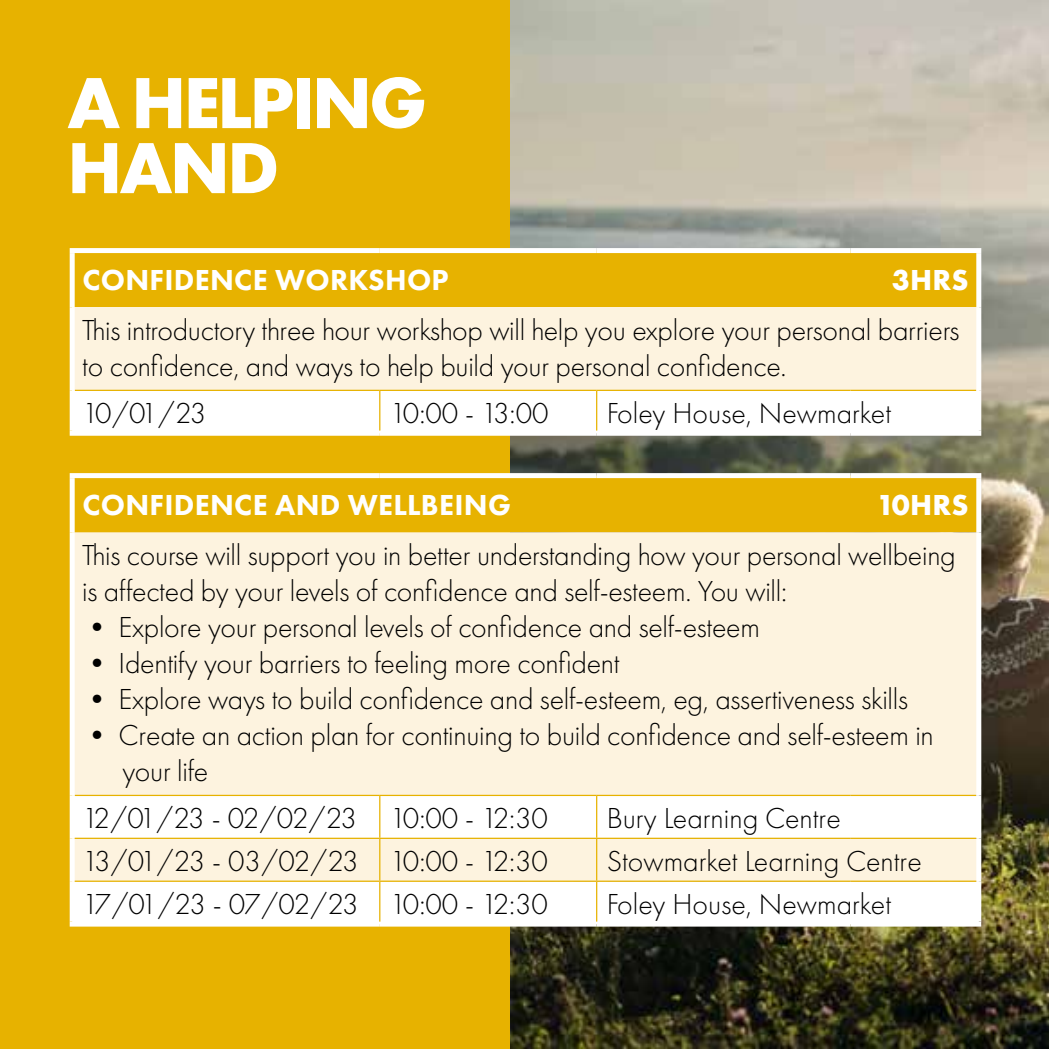
<style>
.page{position:relative;width:1049px;height:1049px;background:#fff}
.page>*{position:absolute;margin:0;border:0;box-sizing:border-box;transform-origin:0 0}
.t1{font:700 75px/65px "Futura PT";letter-spacing:-.04em;color:#fff}
.t2{font:300 30px/36px "Futura PT";letter-spacing:-.01em;color:#000}
.t3{font:300 30px "Futura PT";letter-spacing:-.05em;color:#000}
.t4{font:800 30px "Futura PT";letter-spacing:.01em;color:#fff}
.t5{font:700 30px "Futura PT";letter-spacing:.01em;color:#fff}
</style>
<div class="page">
<img style="left:509px;top:0;width:540px;height:1049px">
<div style="left:0;top:0;width:509px;height:1049px;background:#e7b200"></div>
<div style="left:75px;top:478px;width:901px;height:54px;background:#e7b200"></div>
<div style="left:75px;top:532px;width:901px;height:263px;background:#fdf3df"></div>
<svg style="left:75px;top:796px;width:901px;height:125px"></svg>
<hr style="left:380px;top:795px;width:217px;height:1px;background:#e7b200">
<hr style="left:597px;top:795px;width:253px;height:1px;background:#e7b200">
<hr style="left:850px;top:795px;width:126px;height:1px;background:#e7b200">
<div style="left:70px;top:921px;width:310px;height:5px;background:#fff"></div>
<div style="left:380px;top:921px;width:217px;height:5px;background:#fff"></div>
<div style="left:597px;top:921px;width:253px;height:5px;background:#fff"></div>
<div style="left:850px;top:921px;width:131px;height:5px;background:#fff"></div>
<div style="left:70px;top:473px;width:310px;height:5px;background:#fff"></div>
<div style="left:70px;top:478px;width:5px;height:54px;background:#fff"></div>
<div style="left:380px;top:473px;width:217px;height:5px;background:#fff"></div>
<div style="left:597px;top:473px;width:253px;height:5px;background:#fff"></div>
<div style="left:850px;top:473px;width:131px;height:5px;background:#fff"></div>
<div style="left:976px;top:478px;width:5px;height:54px;background:#fff"></div>
<div style="left:70px;top:532px;width:5px;height:263px;background:#fff"></div>
<div style="left:976px;top:532px;width:5px;height:263px;background:#fff"></div>
<div style="left:70px;top:795px;width:5px;height:43px;background:#fff"></div>
<div style="left:976px;top:795px;width:5px;height:43px;background:#fff"></div>
<div style="left:70px;top:838px;width:5px;height:43px;background:#fff"></div>
<div style="left:976px;top:838px;width:5px;height:43px;background:#fff"></div>
<div style="left:70px;top:881px;width:5px;height:40px;background:#fff"></div>
<div style="left:976px;top:881px;width:5px;height:40px;background:#fff"></div>
<hr style="left:379px;top:796px;width:1px;height:42px;background:#e7b200">
<hr style="left:596px;top:796px;width:1px;height:42px;background:#e7b200">
<hr style="left:75px;top:838px;width:305px;height:1px;background:#e7b200">
<hr style="left:380px;top:838px;width:217px;height:1px;background:#e7b200">
<hr style="left:379px;top:839px;width:1px;height:41px;background:#e7b200">
<hr style="left:597px;top:838px;width:253px;height:1px;background:#e7b200">
<hr style="left:596px;top:839px;width:1px;height:41px;background:#e7b200">
<hr style="left:850px;top:838px;width:126px;height:1px;background:#e7b200">
<hr style="left:75px;top:880px;width:305px;height:2px;background:#e7b200">
<hr style="left:380px;top:880px;width:217px;height:2px;background:#e7b200">
<hr style="left:379px;top:882px;width:1px;height:39px;background:#e7b200">
<hr style="left:597px;top:880px;width:253px;height:2px;background:#e7b200">
<hr style="left:596px;top:882px;width:1px;height:39px;background:#e7b200">
<hr style="left:850px;top:880px;width:126px;height:2px;background:#e7b200">
<div style="left:75px;top:253px;width:901px;height:54px;background:#e7b200"></div>
<div style="left:72px;top:307px;width:907px;height:83px;background:#fdf3df"></div>
<svg style="left:75px;top:391px;width:901px;height:40px"></svg>
<hr style="left:380px;top:390px;width:217px;height:1px;background:#e7b200">
<hr style="left:597px;top:390px;width:253px;height:1px;background:#e7b200">
<hr style="left:850px;top:390px;width:126px;height:1px;background:#e7b200">
<hr style="left:379px;top:391px;width:1px;height:40px;background:#e7b200">
<hr style="left:596px;top:391px;width:1px;height:40px;background:#e7b200">
<div style="left:70px;top:431px;width:310px;height:5px;background:#fff"></div>
<div style="left:380px;top:431px;width:217px;height:5px;background:#fff"></div>
<div style="left:597px;top:431px;width:253px;height:5px;background:#fff"></div>
<div style="left:850px;top:431px;width:131px;height:5px;background:#fff"></div>
<div style="left:70px;top:248px;width:310px;height:5px;background:#fff"></div>
<div style="left:70px;top:253px;width:5px;height:54px;background:#fff"></div>
<div style="left:380px;top:248px;width:217px;height:5px;background:#fff"></div>
<div style="left:597px;top:248px;width:253px;height:5px;background:#fff"></div>
<div style="left:850px;top:248px;width:131px;height:5px;background:#fff"></div>
<div style="left:976px;top:253px;width:5px;height:54px;background:#fff"></div>
<div style="left:70px;top:307px;width:5px;height:83px;background:#fff"></div>
<div style="left:976px;top:307px;width:5px;height:83px;background:#fff"></div>
<div style="left:70px;top:390px;width:5px;height:41px;background:#fff"></div>
<div style="left:976px;top:390px;width:5px;height:41px;background:#fff"></div>
<h1 class="t1" style="left:67px;top:69px;width:361px">A HELPING<br>HAND</h1>
<p class="t4" style="left:82px;top:262px;width:368px">CONFIDENCE WORKSHOP</p>
<p class="t5" style="left:892px;top:261px;width:78px">3HRS</p>
<p class="t2" style="left:82px;top:312px;width:879px">This introductory three hour workshop will help you explore your personal barriers to confidence, and ways to help build your personal confidence.</p>
<p class="t2" style="left:82px;top:395px;width:126px">10/01/23</p>
<p class="t2" style="left:390px;top:395px;width:160px">10:00 - 13:00</p>
<p class="t2" style="left:607px;top:395px;width:286px">Foley House, Newmarket</p>
<p class="t4" style="left:82px;top:487px;width:430px">CONFIDENCE AND WELLBEING</p>
<p class="t5" style="left:876px;top:486px;width:94px">10HRS</p>
<p class="t2" style="left:82px;top:537px;width:875px">This course will support you in better understanding how your personal wellbeing is affected by your levels of confidence and self-esteem. You will:</p>
<p class="t2" style="left:82px;top:609px;width:679px">• Explore your personal levels of confidence and self-esteem</p>
<p class="t2" style="left:82px;top:645px;width:539px">• Identify your barriers to feeling more confident</p>
<p class="t2" style="left:82px;top:681px;width:827px">• Explore ways to build confidence and self-esteem, eg, assertiveness skills</p>
<p class="t2" style="left:122px;top:717px;width:813px;text-indent:-40px">• Create an action plan for continuing to build confidence and self-esteem in your life</p>
<p class="t3" style="left:82px;top:801px;width:467px">12/01/23 - 02/02/23 10:00 - 12:30</p>
<p class="t2" style="left:607px;top:800px;width:236px">Bury Learning Centre</p>
<p class="t3" style="left:82px;top:844px;width:467px">13/01/23 - 03/02/23 10:00 - 12:30</p>
<p class="t2" style="left:607px;top:843px;width:317px">Stowmarket Learning Centre</p>
<p class="t3" style="left:82px;top:887px;width:467px">17/01/23 - 07/02/23 10:00 - 12:30</p>
<p class="t2" style="left:607px;top:886px;width:286px">Foley House, Newmarket</p>
</div>
